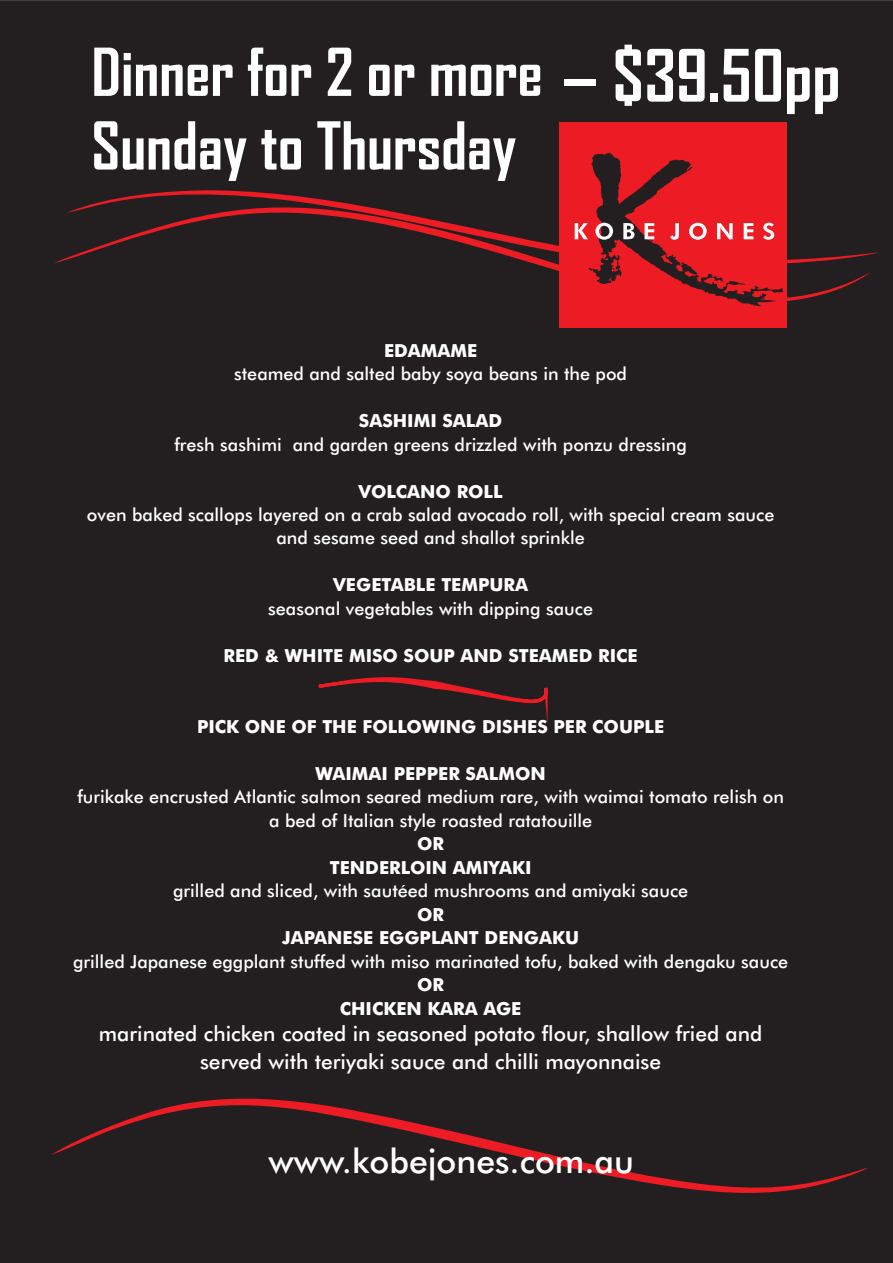
<style>
.page{position:relative;width:893px;height:1263px;background:#231f20}
.page>*{position:absolute;margin:0;border:0;box-sizing:border-box;transform-origin:0 0}
.t1{font:700 69.15px "Agency FB";color:#fff}
.t2{font:500 33.75px "Futura BT";color:#fff}
.t3{font:500 21px/27.3px "Futura BT";color:#fff;text-align:center}
.t4{font:500 18px/23.4px "Futura BT";color:#fff;text-align:center}
.t5{font:700 18px/23.5px "Futura BT";color:#fff;text-align:center}
</style>
<div class="page">
<div style="left:53px;top:198px;width:817px;height:126px;background:#231f20"></div>
<div style="left:315px;top:0;width:234px;height:704px;background:#231f20"></div>
<div style="left:51px;top:1084px;width:817px;height:115px;background:#231f20"></div>
<svg style="left:66px;top:177px;width:812px;height:90px;background:#371e20"></svg>
<svg style="left:94px;top:48px;width:446px;height:133px;fill:#231f20"></svg>
<div style="left:564px;top:79px;width:31px;height:7px;background:#fff"></div>
<div style="left:559px;top:122px;width:227px;height:206px;background:#ed1c24"></div>
<svg style="left:575px;top:153px;width:208px;height:153px"></svg>
<h1 class="t1" style="left:613px;top:49px;width:230px">$39.50pp</h1>
<p class="t5" style="left:384px;top:340px;width:95px">EDAMAME</p>
<p class="t4" style="left:234px;top:364px;width:394px">steamed and salted baby soya beans in the pod</p>
<p class="t5" style="left:359px;top:411px;width:145px">SASHIMI SALAD</p>
<p class="t4" style="left:174px;top:434px;width:514px">fresh sashimi and garden greens drizzled with ponzu dressing</p>
<p class="t5" style="left:359px;top:481px;width:146px">VOLCANO ROLL</p>
<p class="t4" style="left:87px;top:505px;width:689px">oven baked scallops layered on a crab salad avocado roll, with special cream sauce and sesame seed and shallot sprinkle</p>
<p class="t5" style="left:333px;top:575px;width:196px">VEGETABLE TEMPURA</p>
<p class="t4" style="left:268px;top:598px;width:326px">seasonal vegetables with dipping sauce</p>
<p class="t5" style="left:224px;top:645px;width:416px">RED &amp; WHITE MISO SOUP AND STEAMED RICE</p>
<p class="t5" style="left:197px;top:716px;width:469px">PICK ONE OF THE FOLLOWING DISHES PER COUPLE</p>
<p class="t5" style="left:315px;top:763px;width:232px">WAIMAI PEPPER SALMON</p>
<p class="t4" style="left:77px;top:787px;width:708px">furikake encrusted Atlantic salmon seared medium rare, with waimai tomato relish on a bed of Italian style roasted ratatouille</p>
<p class="t5" style="left:330px;top:833px;width:203px">OR<br>TENDERLOIN AMIYAKI</p>
<p class="t4" style="left:173px;top:881px;width:517px">grilled and sliced, with sautéed mushrooms and amiyaki sauce</p>
<p class="t5" style="left:282px;top:904px;width:298px">OR<br>JAPANESE EGGPLANT DENGAKU</p>
<p class="t4" style="left:73px;top:951px;width:717px">grilled Japanese eggplant stuffed with miso marinated tofu, baked with dengaku sauce</p>
<p class="t5" style="left:340px;top:975px;width:183px">OR<br>CHICKEN KARA AGE</p>
<p class="t3" style="left:99px;top:1022px;width:665px">marinated chicken coated in seasoned potato flour, shallow fried and served with teriyaki sauce and chilli mayonnaise</p>
<h2 class="t2" style="left:268px;top:1147px;width:367px">www.kobejones.com.au</h2>
</div>
